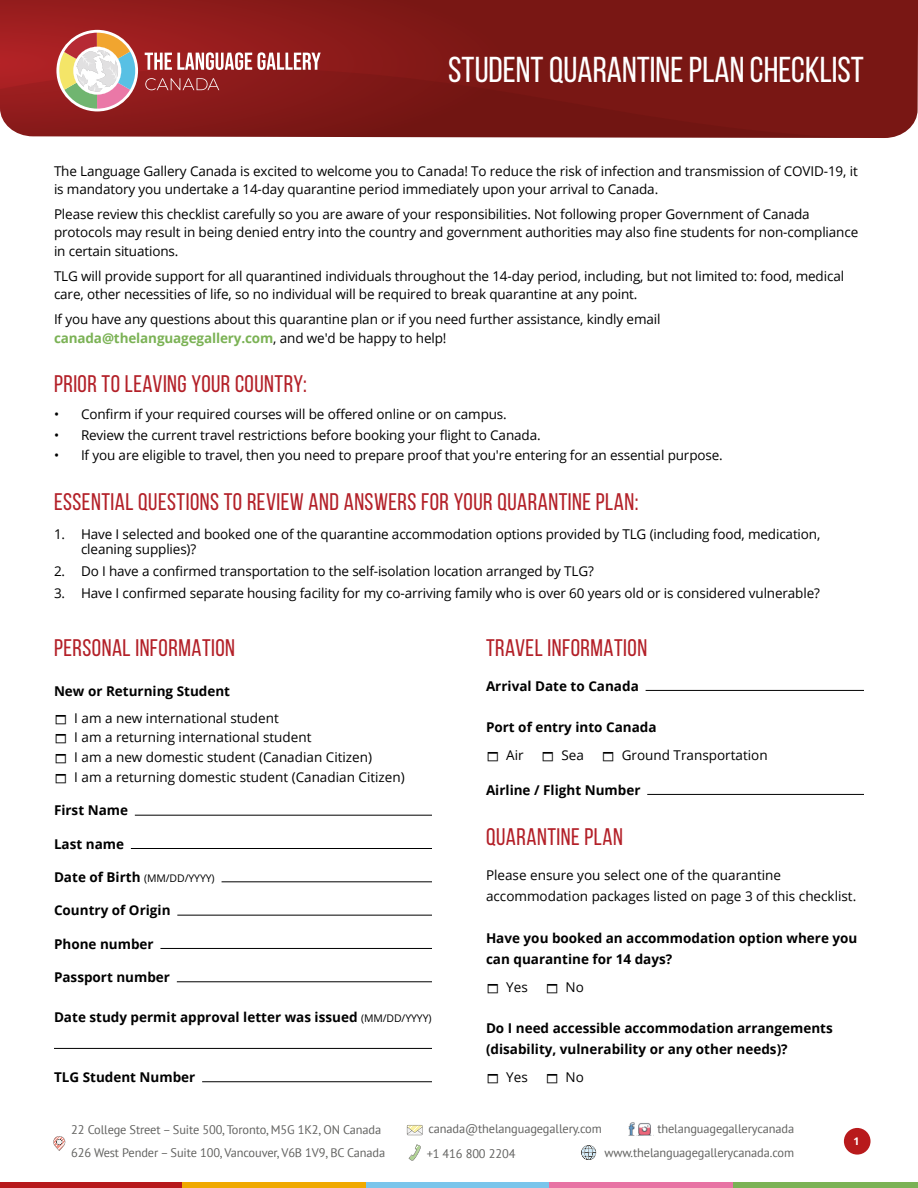
<style>
.page{position:relative;width:918px;height:1188px;background:#fff}
.page>*{position:absolute;margin:0;border:0;box-sizing:border-box;transform-origin:0 0}
.t1{font:36px "Bebas Neue";color:#fff}
.t2{font:24px "Bebas Neue";letter-spacing:.02em;color:#b32028}
.t3{font:13.5px/18.3px "Open Sans";letter-spacing:-.01em;color:#000}
.t4{font:700 13.5px/21.1px "Open Sans";color:#000}
.t5{font:12.45px/23.1px "PT Sans";letter-spacing:-.01em;color:#626260}
.t6{font:10.5px "Open Sans";letter-spacing:-.01em;color:#000}
.t7{font:700 10.5px "Open Sans";color:#fff}
.s1{font-weight:700;color:#7bb255}
.s2{font-weight:700;font-size:13.5px}
.s3{font-weight:400;font-size:10.5px}
</style>
<div class="page">
<svg style="left:407px;top:1125px;width:16px;height:10px"></svg>
<svg style="left:409px;top:1144px;width:12px;height:17px"></svg>
<svg style="left:581px;top:1145px;width:15px;height:15px"></svg>
<svg style="left:53px;top:1136px;width:12px;height:15px"></svg>
<img style="left:628px;top:1122px;width:7px;height:14px">
<img style="left:636px;top:1123px;width:16px;height:13px">
<div style="left:0;top:1182px;width:184px;height:6px;background:#b7191b"></div>
<div style="left:182px;top:1182px;width:185px;height:6px;background:#f0a900"></div>
<div style="left:366px;top:1182px;width:185px;height:6px;background:#7ac5eb"></div>
<div style="left:550px;top:1182px;width:184px;height:6px;background:#e873a4"></div>
<div style="left:734px;top:1182px;width:184px;height:6px;background:#7bb255"></div>
<svg style="left:0;top:0;width:918px;height:68px;background:#831917"></svg>
<svg style="left:0;top:68px;width:918px;height:70px;background:#7f1c1a"></svg>
<svg style="left:145px;top:52px;width:176px;height:18px"></svg>
<svg style="left:145px;top:78px;width:74px;height:12px"></svg>
<svg style="left:56px;top:30px;width:82px;height:81px"></svg>
<svg style="left:59px;top:33px;width:78px;height:76px"></svg>
<div style="left:844px;top:1128px;width:27px;height:27px;background:#b81a1c;border-radius:50%"></div>
<hr style="left:54px;top:815px;width:378px;height:1px;background:#000">
<div style="left:54px;top:802px;width:81px;height:16px;background:#fff"></div>
<hr style="left:54px;top:848px;width:378px;height:1px;background:#000">
<div style="left:54px;top:835px;width:77px;height:17px;background:#fff"></div>
<hr style="left:54px;top:882px;width:378px;height:1px;background:#000">
<div style="left:54px;top:869px;width:168px;height:16px;background:#fff"></div>
<hr style="left:54px;top:915px;width:378px;height:1px;background:#000">
<div style="left:54px;top:902px;width:123px;height:16px;background:#fff"></div>
<hr style="left:54px;top:948px;width:378px;height:1px;background:#000">
<div style="left:54px;top:935px;width:106px;height:17px;background:#fff"></div>
<hr style="left:54px;top:982px;width:378px;height:1px;background:#000">
<div style="left:54px;top:968px;width:123px;height:17px;background:#fff"></div>
<hr style="left:54px;top:1048px;width:378px;height:1px;background:#000">
<hr style="left:54px;top:1081px;width:378px;height:1px;background:#000">
<div style="left:54px;top:1068px;width:148px;height:17px;background:#fff"></div>
<hr style="left:486px;top:690px;width:378px;height:1px;background:#000">
<div style="left:486px;top:677px;width:160px;height:17px;background:#fff"></div>
<hr style="left:486px;top:794px;width:378px;height:1px;background:#000">
<div style="left:486px;top:781px;width:161px;height:17px;background:#fff"></div>
<h1 class="t1" style="left:448px;top:50px;width:417px">STUDENT QUARANTINE PLAN CHECKLIST</h1>
<p class="t3" style="left:54px;top:161px;width:805px">The Language Gallery Canada is excited to welcome you to Canada! To reduce the risk of infection and transmission of COVID-19, it is mandatory you undertake a 14-day quarantine period immediately upon your arrival to Canada.</p>
<p class="t3" style="left:54px;top:205px;width:806px">Please review this checklist carefully so you are aware of your responsibilities. Not following proper Government of Canada protocols may result in being denied entry into the country and government authorities may also fine students for non-compliance in certain situations.</p>
<p class="t3" style="left:54px;top:266px;width:792px">TLG will provide support for all quarantined individuals throughout the 14-day period, including, but not limited to: food, medical care, other necessities of life, so no individual will be required to break quarantine at any point.</p>
<p class="t3" style="left:54px;top:310px;width:608px">If you have any questions about this quarantine plan or if you need further assistance, kindly email <span class="s1">canada@thelanguagegallery.com</span>, and we'd be happy to help!</p>
<h2 class="t2" style="left:54px;top:371px;width:254px">PRIOR TO LEAVING YOUR COUNTRY:</h2>
<p class="t3" style="left:54px;top:405px;width:454px">• Confirm if your required courses will be offered online or on campus.</p>
<p class="t3" style="left:54px;top:425px;width:488px">• Review the current travel restrictions before booking your flight to Canada.</p>
<p class="t3" style="left:54px;top:446px;width:670px">• If you are eligible to travel, then you need to prepare proof that you're entering for an essential purpose.</p>
<h2 class="t2" style="left:54px;top:488px;width:586px">ESSENTIAL QUESTIONS TO REVIEW AND ANSWERS FOR YOUR QUARANTINE PLAN:</h2>
<p class="t3" style="left:81px;top:526px;width:741px;line-height:15.3px;text-indent:-27px">1. Have I selected and booked one of the quarantine accommodation options provided by TLG (including food, medication, cleaning supplies)?</p>
<p class="t3" style="left:54px;top:562px;width:541px">2. Do I have a confirmed transportation to the self-isolation location arranged by TLG?</p>
<p class="t3" style="left:54px;top:584px;width:767px">3. Have I confirmed separate housing facility for my co-arriving family who is over 60 years old or is considered vulnerable?</p>
<h2 class="t2" style="left:54px;top:635px;width:183px">PERSONAL INFORMATION</h2>
<p class="t4" style="left:54px;top:680px;width:178px">New or Returning Student</p>
<p class="t3" style="left:74px;top:707px;width:332px;line-height:19.8px">I am a new international student<br>I am a returning international student<br>I am a new domestic student (Canadian Citizen)<br>I am a returning domestic student (Canadian Citizen)</p>
<p class="t4" style="left:54px;top:800px;width:76px">First Name</p>
<p class="t4" style="left:54px;top:833px;width:72px">Last name</p>
<p class="t6" style="left:54px;top:871px;width:162px"><span class="s2">Date of Birth</span> (MM/DD/YYYY)</p>
<p class="t4" style="left:54px;top:900px;width:118px">Country of Origin</p>
<p class="t4" style="left:54px;top:933px;width:101px">Phone number</p>
<p class="t4" style="left:54px;top:966px;width:118px">Passport number</p>
<p class="t4" style="left:54px;top:1006px;width:379px">Date study permit approval letter was issued <span class="s3">(MM/DD/YYYY)</span></p>
<h2 class="t2" style="left:486px;top:635px;width:163px">TRAVEL INFORMATION</h2>
<p class="t4" style="left:486px;top:675px;width:154px">Arrival Date to Canada</p>
<p class="t4" style="left:486px;top:716px;width:172px">Port of entry into Canada</p>
<p class="t3" style="left:506px;top:746px;width:19px">Air</p>
<p class="t3" style="left:562px;top:746px;width:24px">Sea</p>
<p class="t3" style="left:622px;top:746px;width:147px">Ground Transportation</p>
<p class="t4" style="left:486px;top:779px;width:156px">Airline / Flight Number</p>
<h2 class="t2" style="left:486px;top:824px;width:138px">QUARANTINE PLAN</h2>
<p class="t3" style="left:486px;top:864px;width:372px;line-height:21.1px">Please ensure you select one of the quarantine accommodation packages listed on page 3 of this checklist.</p>
<p class="t4" style="left:486px;top:927px;width:373px">Have you booked an accommodation option where you can quarantine for 14 days?</p>
<p class="t3" style="left:506px;top:977px;width:23px">Yes</p>
<p class="t3" style="left:566px;top:977px;width:20px">No</p>
<p class="t4" style="left:486px;top:1017px;width:348px">Do I need accessible accommodation arrangements (disability, vulnerability or any other needs)?</p>
<p class="t3" style="left:506px;top:1068px;width:23px">Yes</p>
<p class="t3" style="left:566px;top:1068px;width:20px">No</p>
<p class="t4" style="left:54px;top:1066px;width:143px">TLG Student Number</p>
<p class="t5" style="left:71px;top:1118px;width:315px">22 College Street – Suite 500, Toronto, M5G 1K2, ON Canada<br>626 West Pender – Suite 100, Vancouver, V6B 1V9, BC Canada</p>
<p class="t5" style="left:427px;top:1116px;width:177px;line-height:24.9px">canada@thelanguagegallery.com +1 416 800 2204</p>
<p class="t5" style="left:657px;top:1117px;width:138px">thelanguagegallerycanada</p>
<p class="t5" style="left:604px;top:1141px;width:191px">www.thelanguagegallerycanada.com</p>
<p class="t7" style="left:854px;top:1134px;width:13px">11</p>
</div>
